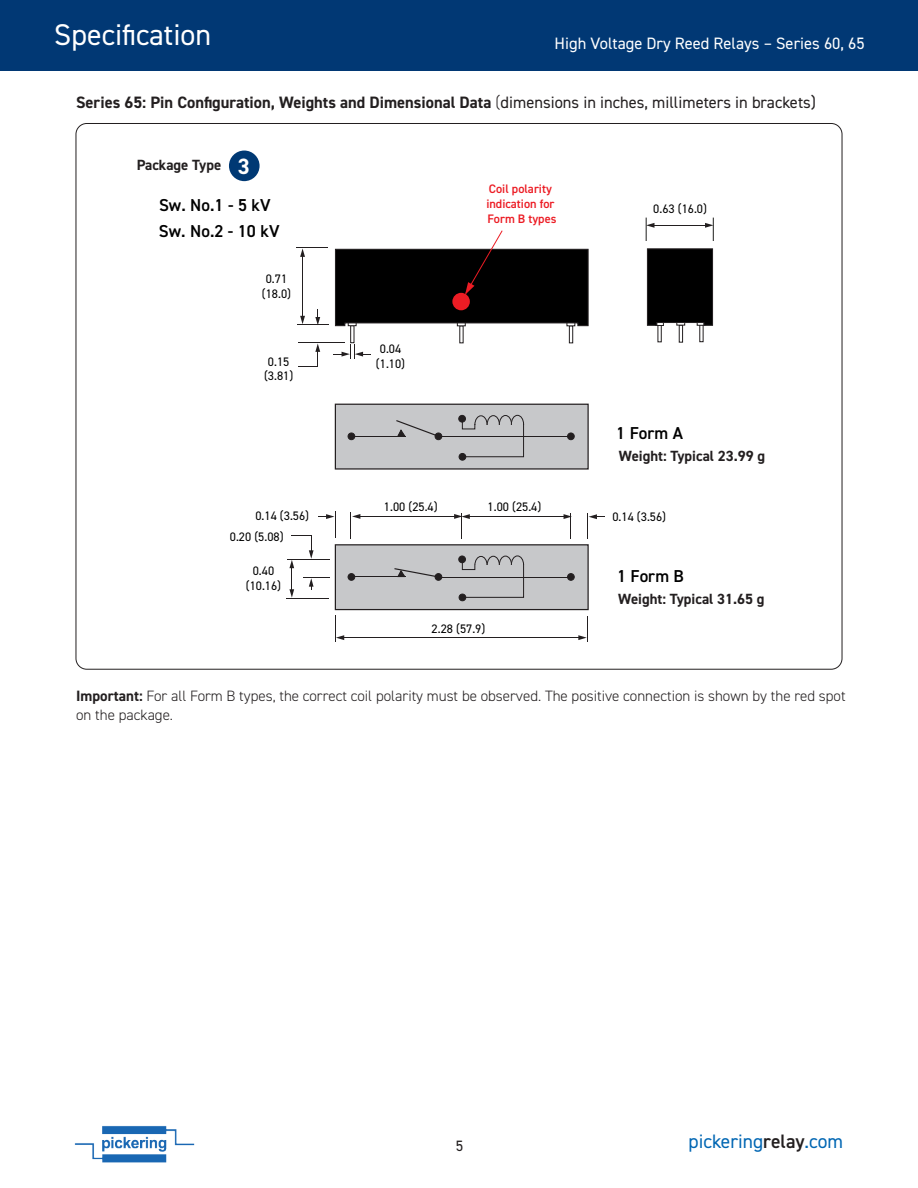
<style>
.page{position:relative;width:918px;height:1188px;background:#fff}
.page>*{position:absolute;margin:0;border:0;box-sizing:border-box;transform-origin:0 0}
.t1{font:30px "DIN2014";color:#fff}
.t2{font:19.5px "DIN2014";color:#0166b3}
.t3{font:600 17.25px/26.2px "DIN2014";letter-spacing:.005em;color:#000}
.t4{font:700 16.5px "DIN2014";color:#231f20}
.t5{font:16.5px "DIN2014";color:#fff}
.t6{font:300 15px/19.5px "DIN2014";color:#231f20}
.t7{font:15px "DIN2014";color:#231f20}
.t8{font:700 14.85px "DIN2014";color:#231f20}
.t9{font:12.3px/14.9px "DIN2014";color:#000;text-align:center}
.t10{font:600 12.3px/14.9px "DIN2014";color:#ec1c24}
.s1{font-weight:300}
.s2{font-weight:400}
.s3{font-size:22.2px;color:#fff}
.s4{font-weight:700}
.s5{font-weight:600;color:#231f20}
</style>
<div class="page">
<img style="left:74px;top:1126px;width:121px;height:37px">
<div style="left:0;top:0;width:918px;height:70px;background:#013874"></div>
<div style="left:569px;top:325px;width:4px;height:18px;border:1px solid #231f20"></div>
<div style="left:350px;top:325px;width:4px;height:18px;border:1px solid #231f20"></div>
<hr style="left:298px;top:343px;width:46px;height:1px;background:#231f20">
<svg style="left:315px;top:309px;width:5px;height:16px"></svg>
<svg style="left:298px;top:343px;width:22px;height:24px"></svg>
<div style="left:657px;top:324px;width:5px;height:18px;border:1px solid #231f20"></div>
<div style="left:679px;top:325px;width:4px;height:18px;border:1px solid #231f20"></div>
<svg style="left:646px;top:248px;width:67px;height:78px;background:#0b0b0b"></svg>
<svg style="left:334px;top:345px;width:37px;height:14px"></svg>
<svg style="left:335px;top:615px;width:9px;height:27px"></svg>
<svg style="left:578px;top:616px;width:10px;height:26px"></svg>
<hr style="left:344px;top:637px;width:235px;height:1px;background:#231f20">
<div style="left:335px;top:545px;width:253px;height:65px;background:#c7c8ca"></div>
<div style="left:335px;top:544px;width:254px;height:66px;border:1px solid #231f20"></div>
<svg style="left:350px;top:512px;width:10px;height:27px"></svg>
<hr style="left:360px;top:516px;width:94px;height:1px;background:#231f20">
<svg style="left:564px;top:513px;width:8px;height:26px"></svg>
<svg style="left:454px;top:513px;width:16px;height:26px"></svg>
<hr style="left:470px;top:516px;width:94px;height:1px;background:#231f20">
<div style="left:348px;top:574px;width:7px;height:6px;background:#231f20;border-radius:50%"></div>
<div style="left:348px;top:573px;width:7px;height:8px;border:1px solid #231f20;border-radius:50%"></div>
<svg style="left:569px;top:574px;width:5px;height:6px"></svg>
<div style="left:567px;top:573px;width:7px;height:8px;border:1px solid #231f20;border-radius:50%"></div>
<div style="left:459px;top:556px;width:6px;height:7px;background:#231f20;border-radius:50%"></div>
<div style="left:459px;top:556px;width:7px;height:7px;border:1px solid #231f20;border-radius:50%"></div>
<div style="left:459px;top:594px;width:7px;height:7px;background:#231f20;border-radius:50%"></div>
<div style="left:459px;top:594px;width:7px;height:7px;border:1px solid #231f20;border-radius:50%"></div>
<div style="left:474px;top:556px;width:14px;height:19px;border:1px solid #231f20;border-radius:50%"></div>
<div style="left:487px;top:556px;width:13px;height:18px;border:1px solid #231f20;border-radius:50%"></div>
<div style="left:499px;top:556px;width:13px;height:18px;border:1px solid #231f20;border-radius:50%"></div>
<div style="left:511px;top:555px;width:13px;height:19px;border:1px solid #231f20;border-radius:50%"></div>
<svg style="left:461px;top:559px;width:64px;height:39px"></svg>
<hr style="left:353px;top:576px;width:52px;height:1px;background:#231f20">
<hr style="left:440px;top:577px;width:131px;height:1px;background:#231f20">
<div style="left:435px;top:574px;width:7px;height:6px;background:#231f20;border-radius:50%"></div>
<div style="left:435px;top:573px;width:7px;height:8px;border:1px solid #231f20;border-radius:50%"></div>
<svg style="left:394px;top:568px;width:45px;height:10px"></svg>
<svg style="left:587px;top:513px;width:18px;height:26px"></svg>
<hr style="left:296px;top:247px;width:32px;height:1px;background:#231f20">
<hr style="left:297px;top:325px;width:31px;height:1px;background:#231f20">
<svg style="left:300px;top:248px;width:5px;height:9px"></svg>
<svg style="left:300px;top:316px;width:5px;height:8px"></svg>
<hr style="left:302px;top:257px;width:1px;height:59px;background:#231f20">
<hr style="left:287px;top:559px;width:43px;height:1px;background:#231f20">
<hr style="left:286px;top:598px;width:43px;height:1px;background:#231f20">
<svg style="left:289px;top:512px;width:47px;height:86px"></svg>
<div style="left:335px;top:404px;width:253px;height:65px;background:#c7c8ca"></div>
<div style="left:335px;top:404px;width:254px;height:66px;border:1px solid #231f20"></div>
<div style="left:348px;top:433px;width:7px;height:7px;background:#231f20;border-radius:50%"></div>
<div style="left:348px;top:433px;width:7px;height:7px;border:1px solid #231f20;border-radius:50%"></div>
<div style="left:568px;top:433px;width:6px;height:7px;background:#231f20;border-radius:50%"></div>
<div style="left:567px;top:433px;width:7px;height:7px;border:1px solid #231f20;border-radius:50%"></div>
<div style="left:459px;top:415px;width:6px;height:7px;background:#231f20;border-radius:50%"></div>
<div style="left:459px;top:415px;width:7px;height:7px;border:1px solid #231f20;border-radius:50%"></div>
<div style="left:459px;top:453px;width:7px;height:7px;border:1px solid #231f20;border-radius:50%"></div>
<div style="left:474px;top:415px;width:14px;height:19px;border:1px solid #231f20;border-radius:50%"></div>
<div style="left:487px;top:415px;width:13px;height:19px;border:1px solid #231f20;border-radius:50%"></div>
<div style="left:499px;top:415px;width:13px;height:19px;border:1px solid #231f20;border-radius:50%"></div>
<div style="left:511px;top:415px;width:13px;height:18px;border:1px solid #231f20;border-radius:50%"></div>
<div style="left:474px;top:425px;width:52px;height:12px;background:#bdbec0"></div>
<svg style="left:461px;top:418px;width:63px;height:40px"></svg>
<hr style="left:353px;top:436px;width:52px;height:1px;background:#231f20">
<hr style="left:440px;top:436px;width:131px;height:1px;background:#231f20">
<div style="left:435px;top:433px;width:7px;height:7px;background:#231f20;border-radius:50%"></div>
<div style="left:435px;top:433px;width:7px;height:7px;border:1px solid #231f20;border-radius:50%"></div>
<svg style="left:396px;top:420px;width:43px;height:17px"></svg>
<svg style="left:335px;top:230px;width:254px;height:97px"></svg>
<svg style="left:646px;top:218px;width:8px;height:23px"></svg>
<svg style="left:705px;top:218px;width:9px;height:23px"></svg>
<hr style="left:650px;top:225px;width:60px;height:1px;background:#231f20">
<div style="left:229px;top:151px;width:31px;height:30px;background:#003974;border-radius:50%"></div>
<h1 class="t1" style="left:54px;top:16px;width:158px">Specification</h1>
<p class="t5" style="left:555px;top:33px;width:312px">High Voltage Dry Reed Relays – Series 60, 65</p>
<p class="t4" style="left:76px;top:91px;width:741px">Series 65: Pin Configuration, Weights and Dimensional Data <span class="s1">(</span><span class="s2">dimensions in inches, millimeters in brackets)</span></p>
<p class="t8" style="left:137px;top:155px;width:115px">Package Type <span class="s3">3</span></p>
<p class="t3" style="left:159px;top:192px;width:122px">Sw. No.1 - 5 kV<br>Sw. No.2 - 10 kV</p>
<p class="t9" style="left:262px;top:271px;width:31px">0.71 (18.0)</p>
<p class="t9" style="left:264px;top:354px;width:31px">0.15 (3.81)</p>
<p class="t9" style="left:376px;top:341px;width:31px">0.04 (1.10)</p>
<p class="t10" style="left:486px;top:182px;width:72px">Coil polarity indication for<br>Form B types</p>
<p class="t9" style="left:653px;top:202px;width:55px">0.63 (16.0)</p>
<p class="t3" style="left:616px;top:420px;width:68px">1 Form A</p>
<p class="t8" style="left:619px;top:446px;width:148px">Weight: Typical 23.99 g</p>
<p class="t9" style="left:384px;top:499px;width:55px">1.00 (25.4)</p>
<p class="t9" style="left:488px;top:499px;width:55px">1.00 (25.4)</p>
<p class="t9" style="left:255px;top:508px;width:55px">0.14 (3.56)</p>
<p class="t9" style="left:612px;top:509px;width:55px">0.14 (3.56)</p>
<p class="t9" style="left:230px;top:529px;width:55px">0.20 (5.08)</p>
<p class="t9" style="left:246px;top:563px;width:37px">0.40 (10.16)</p>
<p class="t3" style="left:617px;top:563px;width:68px">1 Form B</p>
<p class="t9" style="left:432px;top:621px;width:55px">2.28 (57.9)</p>
<p class="t8" style="left:618px;top:589px;width:148px">Weight: Typical 31.65 g</p>
<p class="t6" style="left:76px;top:686px;width:771px"><span class="s4">Important:</span> For all Form B types, the correct coil polarity must be observed. The positive connection is shown by the red spot on the package.</p>
<p class="t7" style="left:456px;top:1136px;width:9px">5</p>
<h2 class="t2" style="left:689px;top:1129px;width:156px">pickering<span class="s5">relay</span>.com</h2>
</div>
